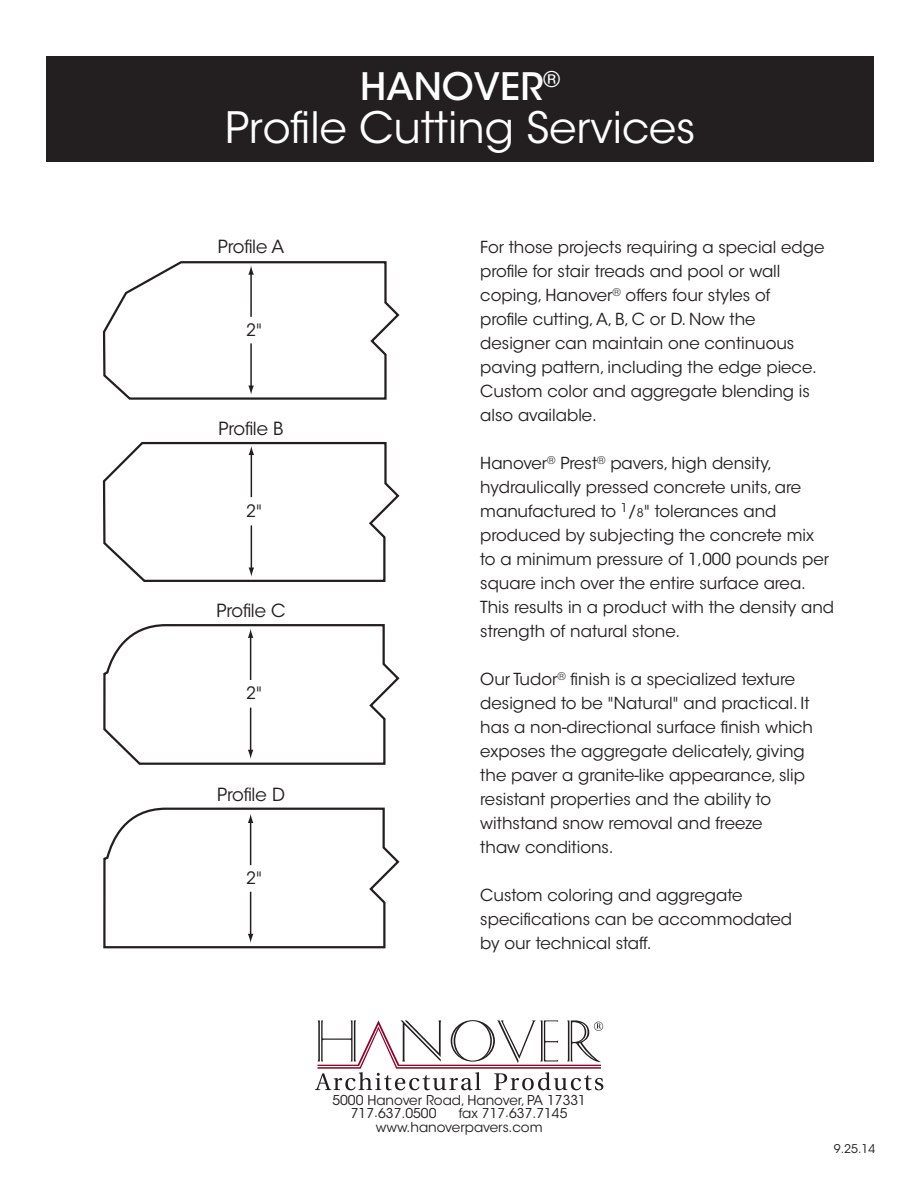
<style>
.page{position:relative;width:918px;height:1188px;background:#fff}
.page>*{position:absolute;margin:0;border:0;box-sizing:border-box;transform-origin:0 0}
.t1{font:43.05px "ITC Avant Garde Std";color:#fff}
.t2{font:500 37.65px "ITC Avant Garde Std";color:#fff}
.t3{font:18px "ITC Avant Garde Std";color:#231f20}
.t4{font:16.95px "ITC Avant Garde Std";color:#231f20}
.t5{font:16.5px/24px "ITC Avant Garde Std";color:#231f20}
.t6{font:13.5px/13.5px "ITC Avant Garde Std";color:#231f20}
.t7{font:12px "ITC Avant Garde Std";color:#231f20}
.s1{font-size:12px}
</style>
<div class="page">
<div style="left:46px;top:56px;width:828px;height:105px;background:#231f20"></div>
<svg style="left:102px;top:261px;width:298px;height:139px"></svg>
<svg style="left:102px;top:441px;width:298px;height:141px"></svg>
<svg style="left:103px;top:624px;width:297px;height:141px"></svg>
<svg style="left:103px;top:807px;width:297px;height:142px"></svg>
<svg style="left:315px;top:1020px;width:288px;height:70px"></svg>
<h2 class="t2" style="left:360px;top:63px;width:202px">HANOVER<sup>®</sup></h2>
<h1 class="t1" style="left:225px;top:101px;width:472px">Profile Cutting Services</h1>
<p class="t3" style="left:218px;top:236px;width:68px">Profile A</p>
<p class="t4" style="left:246px;top:319px;width:18px">2"</p>
<p class="t3" style="left:219px;top:418px;width:67px">Profile B</p>
<p class="t4" style="left:246px;top:501px;width:18px">2"</p>
<p class="t3" style="left:216px;top:599px;width:71px">Profile C</p>
<p class="t4" style="left:246px;top:682px;width:18px">2"</p>
<p class="t3" style="left:217px;top:784px;width:69px">Profile D</p>
<p class="t4" style="left:246px;top:867px;width:18px">2"</p>
<p class="t5" style="left:480px;top:235px;width:346px">For those projects requiring a special edge profile for stair treads and pool or wall coping, Hanover<sup>®</sup> offers four styles of<br>profile cutting, A, B, C or D. Now the designer can maintain one continuous paving pattern, including the edge piece.<br>Custom color and aggregate blending is also available.</p>
<p class="t5" style="left:480px;top:451px;width:355px">Hanover<sup>®</sup> Prest<sup>®</sup> pavers, high density, hydraulically pressed concrete units, are manufactured to <sup>1</sup>/<span class="s1">8</span>" tolerances and produced by subjecting the concrete mix<br>to a minimum pressure of 1,000 pounds per square inch over the entire surface area.<br>This results in a product with the density and strength of natural stone.</p>
<p class="t5" style="left:480px;top:667px;width:334px">Our Tudor<sup>®</sup> finish is a specialized texture designed to be "Natural" and practical. It has a non-directional surface finish which exposes the aggregate delicately, giving the paver a granite-like appearance, slip resistant properties and the ability to withstand snow removal and freeze<br>thaw conditions.</p>
<p class="t5" style="left:480px;top:883px;width:313px">Custom coloring and aggregate specifications can be accommodated by our technical staff.</p>
<p class="t6" style="left:351px;top:1093px;width:237px;text-indent:-19px">5000 Hanover Road, Hanover, PA 17331<br>717.637.0500</p>
<p class="t6" style="left:376px;top:1107px;width:193px;text-indent:83px">fax 717.637.7145 www.hanoverpavers.com</p>
<p class="t7" style="left:834px;top:1142px;width:43px">9.25.14</p>
</div>
